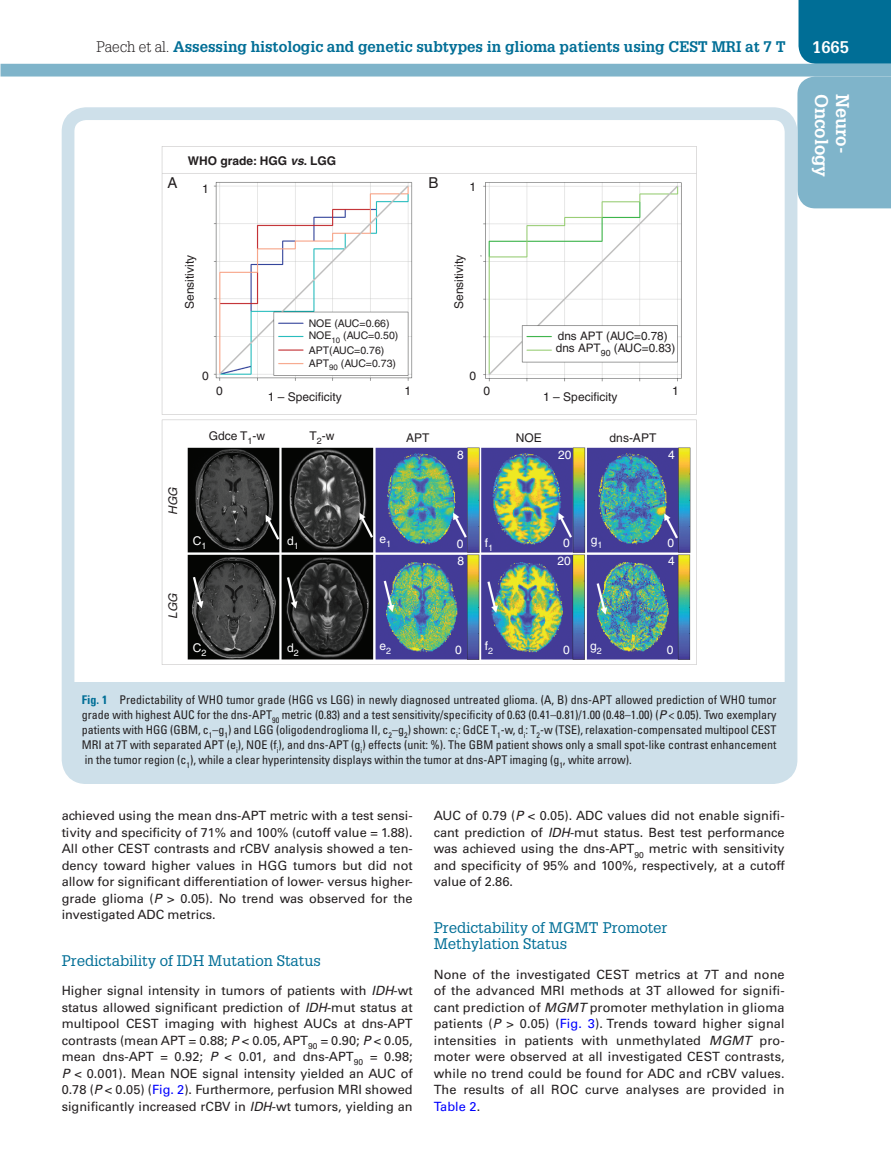
<style>
.page{position:relative;width:891px;height:1175px;background:#fff}
.page>*{position:absolute;margin:0;border:0;box-sizing:border-box;transform-origin:0 0}
.t1{font:700 18px "Glypha LT Std";color:#fff}
.t2{font:700 16.5px "Glypha LT Std";color:#fff}
.t3{font:700 15px "Glypha LT Std";color:#006e96}
.t4{font:15px/16.5px "Glypha LT Std";color:#006e96}
.t5{font:15px "Helvetica";color:#231f20}
.t6{font:12.75px/16.5px "Univers LT Std";color:#231f20;text-align:justify}
.t7{font:condensed 12px/15px "Univers LT Std";color:#231f20;text-align:justify}
.t8{font:12px "Helvetica";color:#231f20}
.t9{font:12px/17.4px "Helvetica";color:#fff}
.t10{font:700 12px "Helvetica";color:#231f20}
.t11{font:italic 12px "Helvetica";color:#231f20}
.t12{font:11.7px/12.1px "Helvetica";color:#231f20}
.t13{font:10.5px/12.5px "Helvetica";color:#231f20}
.t14{font:9px "Helvetica";color:#fff}
.s1{font-weight:300;color:#231f20}
.s2{font-style:italic}
.s3{font-weight:700;color:#006e96}
.s4{font-style:italic;font-stretch:normal}
.s5{color:#00f}
</style>
<div class="page">
<div style="left:799px;top:0;width:92px;height:64px;background:#006e96"></div>
<div style="left:1px;top:64px;width:890px;height:12px;background:#7fb4ca"></div>
<div style="left:797px;top:76px;width:94px;height:132px;background:#7fb4ca"></div>
<div style="left:73px;top:682px;width:713px;height:95px;background:#cee0ea"></div>
<img style="left:161px;top:146px;width:536px;height:519px">
<div style="left:62px;top:107px;width:735px;height:677px;border:13px solid #cee0ea;border-radius:18px"></div>
<p class="t3" style="left:96px;top:37px;width:691px"><span class="s1">Paech et al.</span> Assessing histologic and genetic subtypes in glioma patients using CEST MRI at 7 T</p>
<p class="t2" style="left:812px;top:37px;width:38px">1665</p>
<h1 class="t1" style="left:833px;top:94px;width:85px;rotate:90deg">Oncology</h1>
<h1 class="t1" style="left:854px;top:94px;width:61px;rotate:90deg">Neuro-</h1>
<p class="t10" style="left:188px;top:154px;width:150px">WHO grade: HGG <span class="s2">vs</span>. LGG</p>
<p class="t5" style="left:168px;top:174px;width:12px">A</p>
<p class="t5" style="left:428px;top:174px;width:12px">B</p>
<p class="t8" style="left:470px;top:180px;width:8px">1</p>
<p class="t8" style="left:202px;top:182px;width:8px">1</p>
<p class="t8" style="left:183px;top:309px;width:56px;rotate:-90deg">Sensitivity</p>
<p class="t8" style="left:202px;top:368px;width:8px">0</p>
<p class="t13" style="left:309px;top:317px;width:91px">NOE (AUC=0.66)<br>NOE<sub>10</sub> (AUC=0.50)</p>
<p class="t13" style="left:309px;top:357px;width:89px">APT<sub>90</sub> (AUC=0.73)</p>
<p class="t13" style="left:309px;top:344px;width:77px">APT(AUC=0.76)</p>
<p class="t8" style="left:452px;top:309px;width:56px;rotate:-90deg">Sensitivity</p>
<p class="t8" style="left:470px;top:368px;width:8px">0</p>
<p class="t12" style="left:556px;top:330px;width:121px">dns APT (AUC=0.78) dns APT<sub>90</sub> (AUC=0.83)</p>
<p class="t8" style="left:484px;top:383px;width:8px">0</p>
<p class="t8" style="left:672px;top:384px;width:8px">1</p>
<p class="t8" style="left:543px;top:389px;width:76px">1 – Specificity</p>
<p class="t8" style="left:216px;top:383px;width:8px">0</p>
<p class="t8" style="left:405px;top:383px;width:8px">1</p>
<p class="t8" style="left:268px;top:389px;width:76px">1 – Specificity</p>
<p class="t8" style="left:209px;top:429px;width:58px">Gdce T<sub>1</sub>-w</p>
<p class="t8" style="left:310px;top:429px;width:26px">T<sub>2</sub>-w</p>
<p class="t8" style="left:406px;top:431px;width:25px">APT</p>
<p class="t8" style="left:516px;top:431px;width:28px">NOE</p>
<p class="t8" style="left:610px;top:431px;width:48px">dns-APT</p>
<p class="t11" style="left:166px;top:515px;width:29px;rotate:-90deg">HGG</p>
<p class="t11" style="left:166px;top:618px;width:27px;rotate:-90deg">LGG</p>
<p class="t9" style="left:457px;top:446px;width:8px">8</p>
<p class="t9" style="left:558px;top:446px;width:15px">20</p>
<p class="t9" style="left:193px;top:532px;width:15px">C<sub>1</sub></p>
<p class="t9" style="left:287px;top:532px;width:13px">d<sub>1</sub></p>
<p class="t9" style="left:380px;top:530px;width:13px">e<sub>1</sub></p>
<p class="t9" style="left:457px;top:535px;width:9px">0<br>8</p>
<p class="t9" style="left:591px;top:531px;width:8px">g</p>
<p class="t9" style="left:485px;top:533px;width:5px">f</p>
<p class="t14" style="left:598px;top:539px;width:7px">1</p>
<p class="t14" style="left:488px;top:542px;width:7px">1</p>
<p class="t9" style="left:563px;top:534px;width:8px">0</p>
<p class="t9" style="left:558px;top:552px;width:15px">20</p>
<p class="t9" style="left:485px;top:637px;width:10px">f<sub>2</sub></p>
<p class="t9" style="left:193px;top:638px;width:15px">C<sub>2</sub></p>
<p class="t9" style="left:287px;top:638px;width:13px">d<sub>2</sub></p>
<p class="t9" style="left:380px;top:637px;width:13px">e<sub>2</sub></p>
<p class="t9" style="left:590px;top:637px;width:13px">g<sub>2</sub></p>
<p class="t9" style="left:455px;top:641px;width:8px">0</p>
<p class="t9" style="left:563px;top:641px;width:8px">0</p>
<p class="t9" style="left:668px;top:446px;width:8px">4</p>
<p class="t9" style="left:668px;top:534px;width:8px">0</p>
<p class="t9" style="left:668px;top:552px;width:8px">4</p>
<p class="t9" style="left:667px;top:641px;width:8px">0</p>
<p class="t7" style="left:82px;top:691px;width:696px"><span class="s3">Fig. 1</span> Predictability of WHO tumor grade (HGG vs LGG) in newly diagnosed untreated glioma. (A, B) dns-APT allowed prediction of WHO tumor grade with highest AUC for the dns-APT<sub>90</sub> metric (0.83) and a test sensitivity/specificity of 0.63 (0.41–0.81)/1.00 (0.48–1.00) (<span class="s4">P</span> &lt; 0.05). Two exemplary patients with HGG (GBM, c<sub>1</sub>–g<sub>1</sub>) and LGG (oligodendroglioma II, c<sub>2</sub>–g<sub>2</sub>) shown: c<sub>i</sub>: GdCE T<sub>1</sub>-w, d<sub>i</sub>: T<sub>2</sub>-w (TSE), relaxation-compensated multipool CEST MRI at 7T with separated APT (e<sub>i</sub>), NOE (f<sub>i</sub>), and dns-APT (g<sub>i</sub>) effects (unit: %). The GBM patient shows only a small spot-like contrast enhancement in the tumor region (c<sub>1</sub>), while a clear hyperintensity displays within the tumor at dns-APT imaging (g<sub>1</sub>, white arrow).</p>
<p class="t6" style="left:62px;top:807px;width:353px">achieved using the mean dns-APT metric with a test sensi&shy;tivity and specificity of 71% and 100% (cutoff value = 1.88).<br>All other CEST contrasts and rCBV analysis showed a ten&shy;dency toward higher values in HGG tumors but did not allow for significant differentiation of lower- versus higher&shy;grade glioma (<span class="s2">P</span> &gt; 0.05). No trend was observed for the investigated ADC metrics.</p>
<p class="t4" style="left:62px;top:952px;width:261px">Predictability of IDH Mutation Status</p>
<p class="t6" style="left:62px;top:982px;width:353px">Higher signal intensity in tumors of patients with <span class="s2">IDH</span>-wt status allowed significant prediction of <span class="s2">IDH</span>-mut status at multipool CEST imaging with highest AUCs at dns-APT contrasts (mean APT = 0.88; <span class="s2">P</span> &lt; 0.05, APT<sub>90</sub> = 0.90; <span class="s2">P</span> &lt; 0.05, mean dns-APT = 0.92; <span class="s2">P</span> &lt; 0.01, and dns-APT<sub>90</sub> = 0.98; <span class="s2">P</span> &lt; 0.001). Mean NOE signal intensity yielded an AUC of 0.78 (<span class="s2">P</span> &lt; 0.05) (<span class="s5">Fig. 2</span>). Furthermore, perfusion MRI showed significantly increased rCBV in <span class="s2">IDH</span>-wt tumors, yielding an</p>
<p class="t6" style="left:434px;top:807px;width:353px">AUC of 0.79 (<span class="s2">P</span> &lt; 0.05). ADC values did not enable signifi&shy;cant prediction of <span class="s2">IDH</span>-mut status. Best test performance was achieved using the dns-APT<sub>90</sub> metric with sensitivity and specificity of 95% and 100%, respectively, at a cutoff value of 2.86.</p>
<p class="t4" style="left:434px;top:919px;width:235px">Predictability of MGMT Promoter<br>Methylation Status</p>
<p class="t6" style="left:434px;top:965px;width:353px">None of the investigated CEST metrics at 7T and none of the advanced MRI methods at 3T allowed for signifi&shy;cant prediction of <span class="s2">MGMT</span> promoter methylation in glioma patients (<span class="s2">P</span> &gt; 0.05) (<span class="s5">Fig. 3</span>). Trends toward higher signal intensities in patients with unmethylated <span class="s2">MGMT</span> pro&shy;moter were observed at all investigated CEST contrasts, while no trend could be found for ADC and rCBV values.<br>The results of all ROC curve analyses are provided in <span class="s5">Table 2</span>.</p>
</div>
